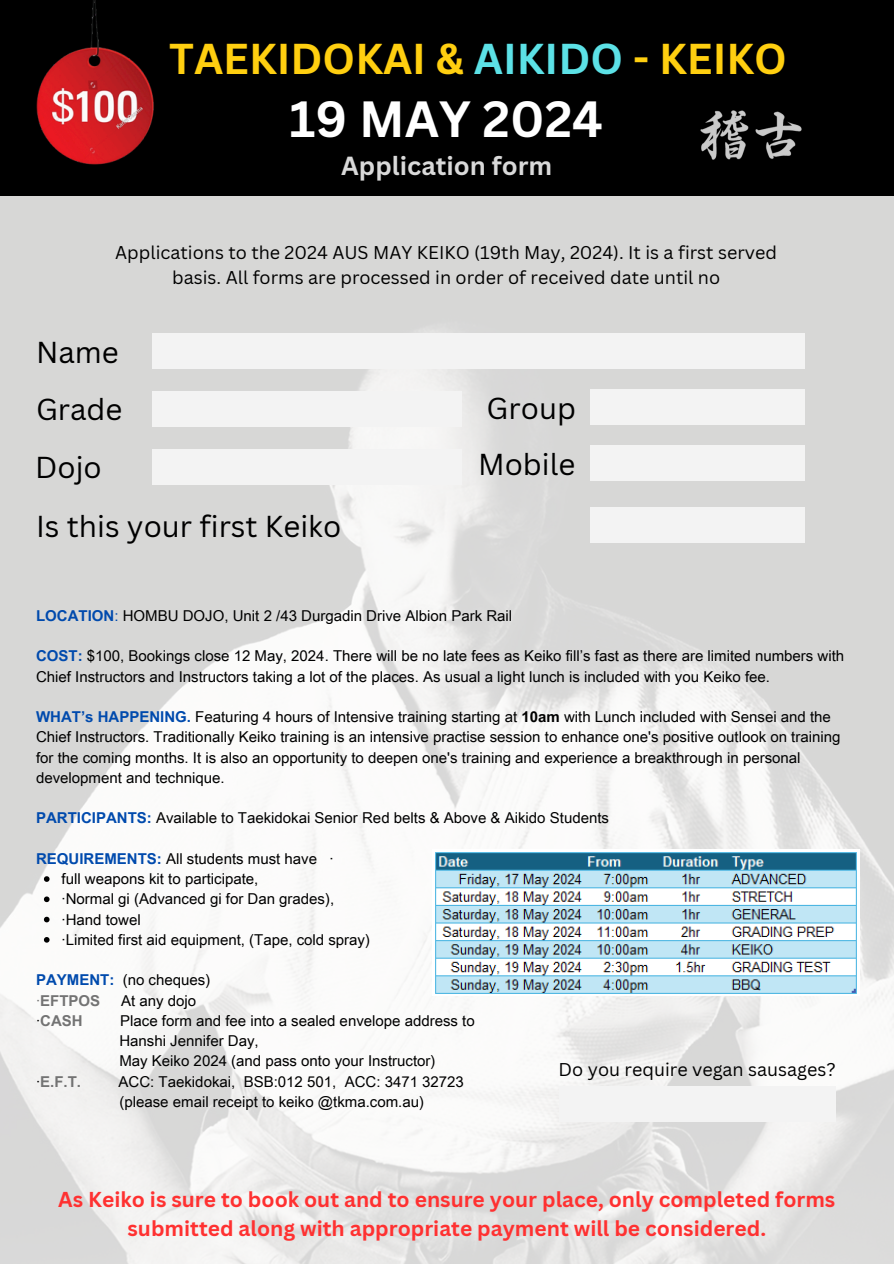
<style>
.page{position:relative;width:894px;height:1264px;background:#fff}
.page>*{position:absolute;margin:0;border:0;box-sizing:border-box;transform-origin:0 0}
.t1{font:700 49.5px "Canva Sans";color:#fff}
.t2{font:700 42px "Canva Sans";color:#ffcf10}
.t3{font:29.4px/57.4px "Canva Sans";color:#000}
.t4{font:700 25.5px "Canva Sans";color:#d9d9d9}
.t5{font:700 21px/29.2px "Canva Sans";color:#ff3131;text-align:center}
.t6{font:18px/24.8px "Canva Sans";color:#000;text-align:center}
.t7{font:15px/20.2px "Arial Unicode MS";color:#000}
.t8{font:700 15px "Arial Unicode MS";color:#737373}
.s1{color:#5ce1e6}
.s2{font-weight:700;color:#004aad}
.s3{color:#004aad}
.s4{font-weight:700}
.s5{color:#737373}
.s6{font-weight:700;color:#737373}
.s7{font-weight:400;color:#000}
</style>
<div class="page">
<img style="left:0;top:195px;width:893px;height:1068px">
<div style="left:152px;top:333px;width:652px;height:36px;background:#f3f3f3"></div>
<div style="left:0;top:0;width:893px;height:195px;background:#000"></div>
<img style="left:700px;top:110px;width:102px;height:50px">
<div style="left:152px;top:390px;width:309px;height:36px;background:#f3f3f3"></div>
<div style="left:590px;top:389px;width:214px;height:36px;background:#f3f3f3"></div>
<div style="left:152px;top:449px;width:309px;height:36px;background:#f3f3f3"></div>
<div style="left:590px;top:507px;width:214px;height:36px;background:#f3f3f3"></div>
<div style="left:590px;top:445px;width:214px;height:36px;background:#f3f3f3"></div>
<img style="left:36px;top:0;width:118px;height:165px">
<svg style="left:44px;top:876px;width:6px;height:5px"></svg>
<svg style="left:44px;top:896px;width:6px;height:6px"></svg>
<svg style="left:44px;top:916px;width:6px;height:6px"></svg>
<svg style="left:44px;top:937px;width:6px;height:5px"></svg>
<img style="left:433px;top:849px;width:426px;height:146px">
<div style="left:559px;top:1086px;width:276px;height:36px;background:#f3f3f3"></div>
<h2 class="t2" style="left:169px;top:29px;width:619px">TAEKIDOKAI &amp; <span class="s1">AIKIDO</span> - KEIKO</h2>
<h1 class="t1" style="left:289px;top:84px;width:315px">19 MAY 2024</h1>
<h3 class="t4" style="left:341px;top:147px;width:212px">Application form</h3>
<p class="t6" style="left:115px;top:239px;width:663px">Applications to the 2024 AUS MAY KEIKO (19th May, 2024). It is a first served basis. All forms are processed in order of received date until no</p>
<h3 class="t3" style="left:35px;top:322px;width:89px">Name<br>Grade<br>Dojo</h3>
<h3 class="t3" style="left:36px;top:497px;width:307px">Is this your first Keiko</h3>
<h3 class="t3" style="left:486px;top:379px;width:91px">Group</h3>
<h3 class="t3" style="left:478px;top:435px;width:99px">Mobile</h3>
<p class="t7" style="left:36px;top:604px;width:477px"><span class="s2">LOCATION</span><span class="s3">:</span> HOMBU DOJO, Unit 2 /43 Durgadin Drive Albion Park Rail</p>
<p class="t7" style="left:36px;top:645px;width:809px"><span class="s2">COST:</span> $100, Bookings close 12 May, 2024. There will be no late fees as Keiko fill’s fast as there are limited numbers with<br>Chief Instructors and Instructors taking a lot of the places. As usual a light lunch is included with you Keiko fee.</p>
<p class="t7" style="left:36px;top:706px;width:805px"><span class="s2">WHAT’s HAPPENING.</span> Featuring 4 hours of Intensive training starting at <span class="s4">10am</span> with Lunch included with Sensei and the Chief Instructors. Traditionally Keiko training is an intensive practise session to enhance one's positive outlook on training for the coming months. It is also an opportunity to deepen one's training and experience a breakthrough in personal development and technique.</p>
<p class="t7" style="left:36px;top:807px;width:574px"><span class="s2">PARTICIPANTS:</span> Available to Taekidokai Senior Red belts &amp; Above &amp; Aikido Students</p>
<p class="t7" style="left:62px;top:847px;width:310px;text-indent:-25px"><span class="s2">REQUIREMENTS:</span> All students must have ·<br>full weapons kit to participate,<br>·Normal gi (Advanced gi for Dan grades), ·Hand towel<br>·Limited first aid equipment, (Tape, cold spray)</p>
<p class="t7" style="left:36px;top:969px;width:176px"><span class="s2">PAYMENT:</span> (no cheques) <span class="s5">·</span><span class="s6">EFTPOS</span></p>
<p class="t7" style="left:121px;top:989px;width:77px">At any dojo</p>
<p class="t8" style="left:36px;top:1009px;width:48px"><span class="s7">·</span>CASH</p>
<p class="t7" style="left:119px;top:1009px;width:357px">Place form and fee into a sealed envelope address to<br>Hanshi Jennifer Day,<br>May Keiko 2024 (and pass onto your Instructor)</p>
<p class="t8" style="left:36px;top:1070px;width:46px"><span class="s7">·</span>E.F.T.</p>
<p class="t7" style="left:119px;top:1070px;width:347px">ACC: Taekidokai, BSB:012 501, ACC: 3471 32723 (please email receipt to keiko @tkma.com.au)</p>
<p class="t6" style="left:558px;top:1056px;width:278px">Do you require vegan sausages?</p>
<h3 class="t5" style="left:58px;top:1183px;width:778px">As Keiko is sure to book out and to ensure your place, only completed forms submitted along with appropriate payment will be considered.</h3>
</div>
